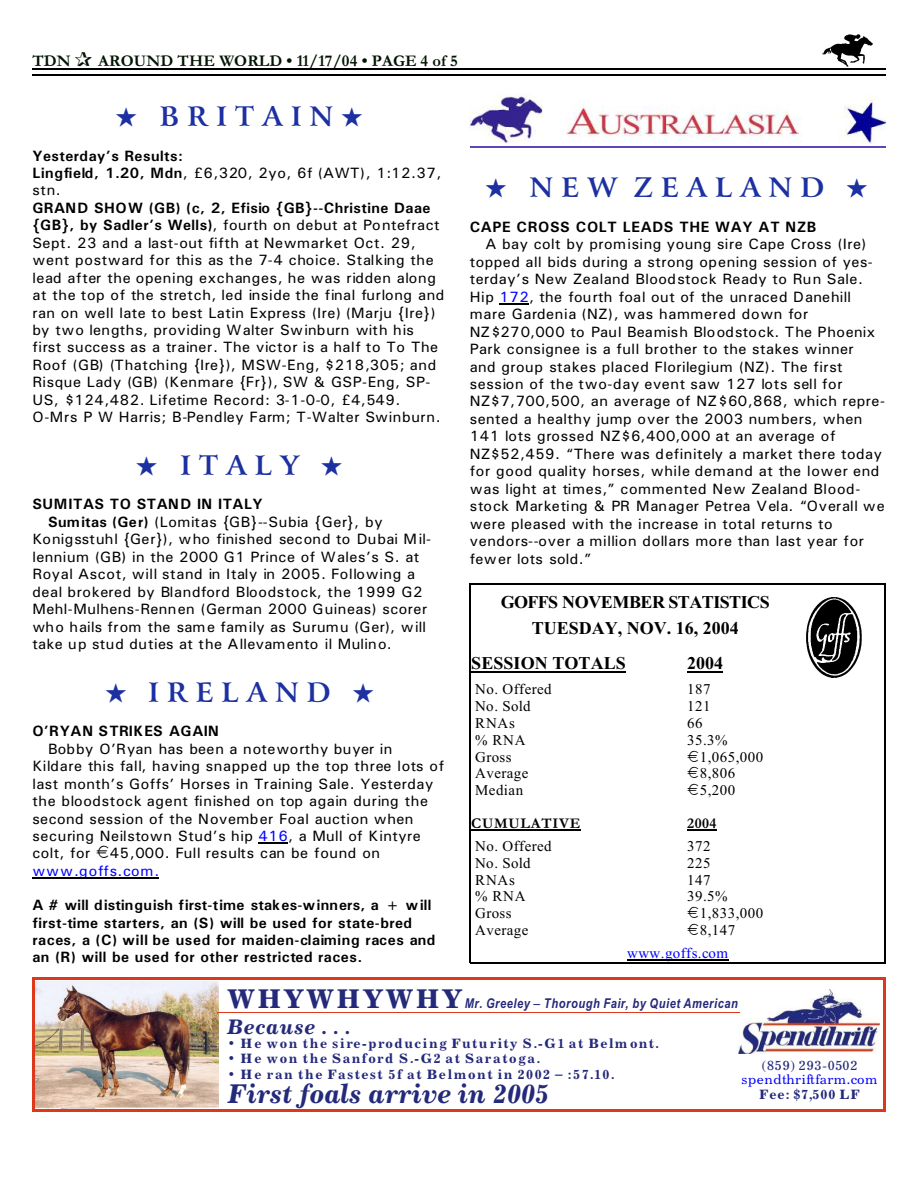
<style>
.page{position:relative;width:918px;height:1188px;background:#fff}
.page>*{position:absolute;margin:0;border:0;box-sizing:border-box;transform-origin:0 0}
.t1{font:700 27px "Arrus BT";letter-spacing:.295em;color:#1c30a1}
.t2{font:italic 700 27px "Century 731 BT";letter-spacing:.005em;color:#24297a}
.t3{font:italic 700 21px "Century 731 BT";letter-spacing:.045em;color:#24297a}
.t4{font:700 18px/25.5px "Times New Roman";letter-spacing:-.025em;color:#000;text-align:center}
.t5{font:700 18px "Times New Roman";color:#000}
.t6{font:700 16.5px "Garamond";letter-spacing:.005em;color:#001400}
.t7{font:15px/17.4px "Univers";letter-spacing:.03em;color:#000}
.t8{font:700 15px/17.2px "Univers";letter-spacing:.03em;color:#000}
.t9{font:15px "Times New Roman";letter-spacing:.03em;color:#000}
.t10{font:15px "Univers";letter-spacing:.01em;color:#000}
.t11{font:700 15px "Univers";letter-spacing:.01em;color:#000}
.t12{font:15px "Univers";letter-spacing:.06em;color:#00f}
.t13{font:700 15px "Garamond";letter-spacing:.05em;color:#000}
.t14{font:15px "Times New Roman";letter-spacing:.03em;color:#00f}
.t15{font:700 13.5px "Century 731 BT";letter-spacing:.12em;color:#24297a}
.t16{font:italic 700 13.5px "Arial Narrow";letter-spacing:.04em;color:#24297a}
.t17{font:13.5px "Century 731 BT";letter-spacing:.04em;color:#00f}
.t18{font:13.5px "Century 731 BT";letter-spacing:.06em;color:#24297a}
.s1{font-weight:400}
.s2{font-weight:700}
.s3{color:#00f}
.s4{font-family:"Century 731 BT";font-style:normal;font-size:27px}
</style>
<div class="page">
<img style="left:821px;top:35px;width:51px;height:31px">
<hr style="left:32px;top:68px;width:853px;height:1px;background:#000">
<hr style="left:32px;top:75px;width:853px;height:1px;background:#000">
<img style="left:739px;top:989px;width:141px;height:65px">
<img style="left:35px;top:982px;width:183px;height:127px">
<hr style="left:218px;top:1012px;width:522px;height:1px;background:#de381c">
<hr style="left:32px;top:977px;width:3px;height:135px;background:#de381c">
<hr style="left:883px;top:977px;width:2px;height:135px;background:#de381c">
<hr style="left:32px;top:977px;width:853px;height:3px;background:#de381c">
<hr style="left:32px;top:1110px;width:853px;height:2px;background:#de381c">
<img style="left:470px;top:94px;width:415px;height:49px">
<hr style="left:470px;top:147px;width:415px;height:1px;background:#5e47b5">
<hr style="left:258px;top:843px;width:30px;height:1px;background:#000">
<hr style="left:32px;top:878px;width:127px;height:1px;background:#000">
<svg style="left:500px;top:303px;width:29px;height:1px"></svg>
<img style="left:806px;top:598px;width:56px;height:79px">
<hr style="left:471px;top:671px;width:154px;height:1px;background:#000">
<hr style="left:687px;top:671px;width:36px;height:1px;background:#000">
<hr style="left:471px;top:829px;width:109px;height:1px;background:#000">
<hr style="left:687px;top:829px;width:30px;height:1px;background:#000">
<hr style="left:627px;top:960px;width:101px;height:1px;background:#000">
<hr style="left:470px;top:583px;width:1px;height:380px;background:#000">
<hr style="left:884px;top:583px;width:1px;height:380px;background:#000">
<hr style="left:470px;top:583px;width:415px;height:1px;background:#000">
<hr style="left:470px;top:962px;width:415px;height:1px;background:#000">
<p class="t6" style="left:32px;top:55px;width:40px">TDN</p>
<p class="t6" style="left:98px;top:55px;width:361px">AROUND THE WORLD • 11/17/04 • PAGE 4 of 5</p>
<h1 class="t1" style="left:116px;top:106px;width:248px">★ BRITAIN★</h1>
<p class="t8" style="left:32px;top:148px;width:411px">Yesterday’s Results:<br>Lingfield, 1.20, Mdn<span class="s1">, £6,320, 2yo, 6f (AWT), 1:12.37, stn.</span></p>
<p class="t7" style="left:32px;top:200px;width:414px"><span class="s2">GRAND SHOW (GB) (c, 2, Efisio {GB}--Christine Daae {GB}, by Sadler’s Wells)</span>, fourth on debut at Pontefract Sept. 23 and a last-out fifth at Newmarket Oct. 29, went postward for this as the 7-4 choice. Stalking the lead after the opening exchanges, he was ridden along at the top of the stretch, led inside the final furlong and ran on well late to best Latin Express (Ire) (Marju {Ire}) by two lengths, providing Walter Swinburn with his first success as a trainer. The victor is a half to To The Roof (GB) (Thatching {Ire}), MSW-Eng, $218,305; and Risque Lady (GB) (Kenmare {Fr}), SW &amp; GSP-Eng, SP-US, $124,482. Lifetime Record: 3-1-0-0, £4,549.<br>O-Mrs P W Harris; B-Pendley Farm; T-Walter Swinburn.</p>
<h1 class="t1" style="left:136px;top:455px;width:208px">★ ITALY ★</h1>
<p class="t8" style="left:32px;top:497px;width:232px">SUMITAS TO STAND IN ITALY</p>
<p class="t7" style="left:48px;top:514px;width:336px"><span class="s2">Sumitas (Ger)</span> (Lomitas {GB}--Subia {Ger}, by</p>
<p class="t10" style="left:32px;top:534px;width:400px">Konigsstuhl {Ger}), who finished second to Dubai Mil-</p>
<p class="t7" style="left:32px;top:549px;width:389px">lennium (GB) in the 2000 G1 Prince of Wales’s S. at</p>
<p class="t7" style="left:32px;top:567px;width:384px">Royal Ascot, will stand in Italy in 2005. Following a</p>
<p class="t7" style="left:32px;top:584px;width:392px">deal brokered by Blandford Bloodstock, the 1999 G2</p>
<p class="t7" style="left:32px;top:602px;width:396px">Mehl-Mulhens-Rennen (German 2000 Guineas) scorer</p>
<p class="t10" style="left:32px;top:621px;width:395px">who hails from the same family as Surumu (Ger), will</p>
<p class="t7" style="left:32px;top:637px;width:361px">take up stud duties at the Allevamento il Mulino.</p>
<h1 class="t1" style="left:105px;top:681px;width:270px">★ IRELAND ★</h1>
<p class="t11" style="left:32px;top:726px;width:188px">O’RYAN STRIKES AGAIN</p>
<p class="t7" style="left:32px;top:741px;width:413px;text-indent:16px">Bobby O’Ryan has been a noteworthy buyer in Kildare this fall, having snapped up the top three lots of last month’s Goffs’ Horses in Training Sale. Yesterday the bloodstock agent finished on top again during the second session of the November Foal auction when securing Neilstown Stud’s hip <span class="s3">416</span>, a Mull of Kintyre colt, for</p>
<p class="t7" style="left:110px;top:846px;width:272px">45,000. Full results can be found on</p>
<p class="t12" style="left:32px;top:866px;width:129px">www.goffs.com.</p>
<p class="t8" style="left:32px;top:898px;width:405px">A # will distinguish first-time stakes-winners, a + will first-time starters, an (S) will be used for state-bred races, a (C) will be used for maiden-claiming races and an (R) will be used for other restricted races.</p>
<h1 class="t1" style="left:486px;top:177px;width:384px">★ NEW ZEALAND ★</h1>
<p class="t8" style="left:470px;top:219px;width:348px">CAPE CROSS COLT LEADS THE WAY AT NZB</p>
<p class="t7" style="left:470px;top:237px;width:417px;text-indent:16px">A bay colt by promising young sire Cape Cross (Ire) topped all bids during a strong opening session of yes&shy;terday’s New Zealand Bloodstock Ready to Run Sale.<br>Hip <span class="s3">172</span>, the fourth foal out of the unraced Danehill mare Gardenia (NZ), was hammered down for NZ$270,000 to Paul Beamish Bloodstock. The Phoenix Park consignee is a full brother to the stakes winner<br>and group stakes placed Florilegium (NZ). The first session of the two-day event saw 127 lots sell for NZ$7,700,500, an average of NZ$60,868, which repre&shy;sented a healthy jump over the 2003 numbers, when 141 lots grossed NZ$6,400,000 at an average of NZ$52,459. “There was definitely a market there today for good quality horses, while demand at the lower end was light at times,” commented New Zealand Blood&shy;stock Marketing &amp; PR Manager Petrea Vela. “Overall we were pleased with the increase in total returns to vendors--over a million dollars more than last year for fewer lots sold.”</p>
<p class="t4" style="left:501px;top:591px;width:270px">GOFFS NOVEMBER STATISTICS<br>TUESDAY, NOV. 16, 2004</p>
<p class="t5" style="left:471px;top:657px;width:156px">SESSION TOTALS</p>
<p class="t5" style="left:687px;top:657px;width:37px">2004</p>
<p class="t9" style="left:475px;top:684px;width:78px">No. Offered</p>
<p class="t9" style="left:687px;top:684px;width:25px">187</p>
<p class="t9" style="left:475px;top:701px;width:57px">No. Sold</p>
<p class="t9" style="left:687px;top:701px;width:25px">121</p>
<p class="t9" style="left:475px;top:718px;width:41px">RNAs</p>
<p class="t9" style="left:687px;top:718px;width:17px">66</p>
<p class="t9" style="left:475px;top:734px;width:52px">% RNA</p>
<p class="t9" style="left:687px;top:734px;width:42px">35.3%</p>
<p class="t9" style="left:475px;top:751px;width:38px">Gross</p>
<p class="t9" style="left:700px;top:751px;width:65px">1,065,000</p>
<p class="t9" style="left:475px;top:768px;width:55px">Average</p>
<p class="t9" style="left:700px;top:768px;width:37px">8,806</p>
<p class="t9" style="left:475px;top:785px;width:49px">Median</p>
<p class="t9" style="left:700px;top:785px;width:37px">5,200</p>
<p class="t13" style="left:471px;top:818px;width:111px">CUMULATIVE</p>
<p class="t13" style="left:687px;top:818px;width:31px">2004</p>
<p class="t9" style="left:475px;top:841px;width:78px">No. Offered</p>
<p class="t9" style="left:687px;top:841px;width:25px">372</p>
<p class="t9" style="left:475px;top:857px;width:57px">No. Sold</p>
<p class="t9" style="left:687px;top:857px;width:25px">225</p>
<p class="t9" style="left:475px;top:874px;width:41px">RNAs</p>
<p class="t9" style="left:687px;top:874px;width:25px">147</p>
<p class="t9" style="left:475px;top:891px;width:52px">% RNA</p>
<p class="t9" style="left:687px;top:891px;width:42px">39.5%</p>
<p class="t9" style="left:475px;top:908px;width:38px">Gross</p>
<p class="t9" style="left:700px;top:908px;width:65px">1,833,000</p>
<p class="t9" style="left:475px;top:925px;width:55px">Average</p>
<p class="t9" style="left:700px;top:925px;width:37px">8,147</p>
<p class="t14" style="left:627px;top:948px;width:102px">www.goffs.com</p>
<p class="t16" style="left:227px;top:998px;width:512px"><span class="s4">WHYWHYWHY</span>Mr. Greeley Thorough Fair, by Quiet American</p>
<h2 class="t3" style="left:227px;top:1018px;width:125px">Because . . .</h2>
<p class="t15" style="left:227px;top:1038px;width:433px">• He won the sire-producing Futurity S.-G1 at Belmont.</p>
<p class="t15" style="left:227px;top:1053px;width:314px">• He won the Sanford S.-G2 at Saratoga.</p>
<p class="t15" style="left:227px;top:1068px;width:324px">• He ran the Fastest 5f at Belmont in 2002</p>
<p class="t15" style="left:568px;top:1068px;width:48px">:57.10.</p>
<h1 class="t2" style="left:228px;top:1082px;width:323px">First foals arrive in 2005</h1>
<p class="t18" style="left:762px;top:1060px;width:97px">(859) 293-0502</p>
<p class="t17" style="left:742px;top:1074px;width:137px">spendthriftfarm.com</p>
<p class="t15" style="left:759px;top:1088px;width:102px">Fee: $7,500 LF</p>
</div>
